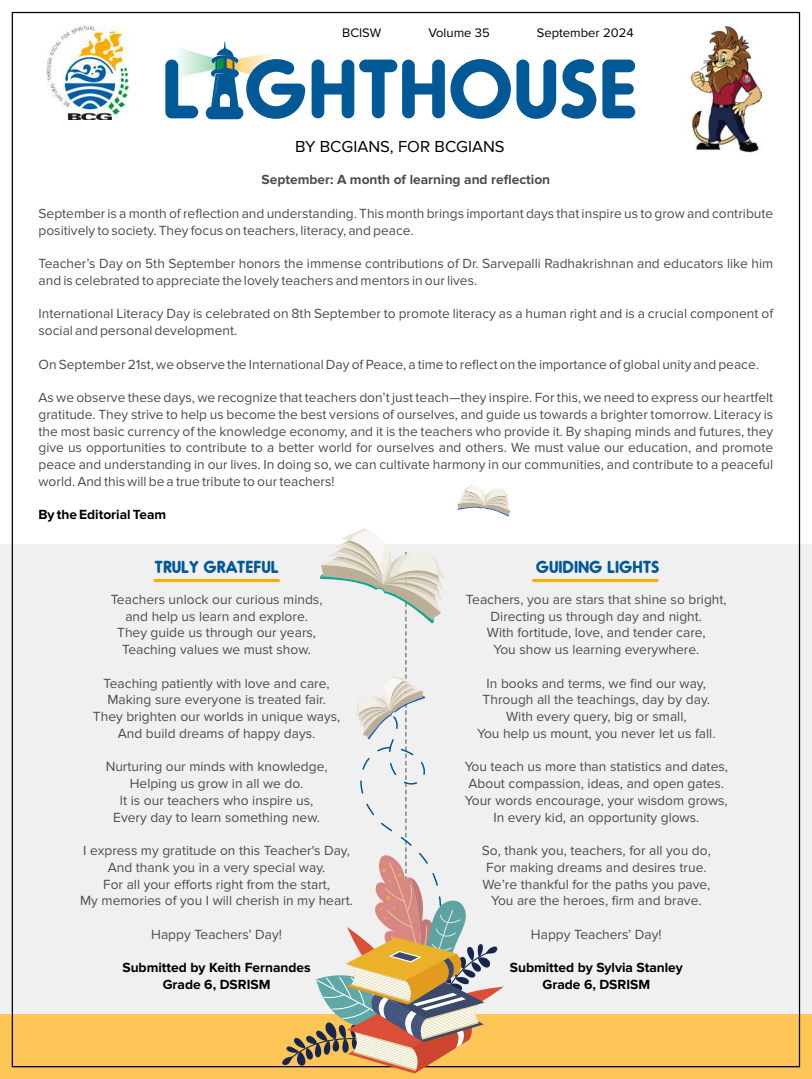
<style>
.page{position:relative;width:812px;height:1079px;background:#fff}
.page>*{position:absolute;margin:0;border:0;box-sizing:border-box;transform-origin:0 0}
.t1{font:700 79.38px "Oduda";color:#005997}
.t2{font:700 16.5px "Oduda";color:#005997}
.t3{font:16.5px "Proxima Nova";color:#000}
.t4{font:13.75px/16.8px "Proxima Nova";color:#4d4d4d;text-align:center}
.t5{font:700 13.75px/16.8px "Proxima Nova";color:#000;text-align:center}
.t6{font:700 13.75px "Proxima Nova";color:#4d4d4d}
.t7{font:12.88px "Proxima Nova";color:#000}
</style>
<div class="page">
<img style="left:689px;top:25px;width:74px;height:128px">
<img style="left:46px;top:25px;width:84px;height:94px">
<img style="left:239px;top:52px;width:33px;height:29px">
<img style="left:178px;top:48px;width:33px;height:29px">
<div style="left:206px;top:107px;width:37px;height:12px;background:#005997;border-radius:6px"></div>
<svg style="left:211px;top:41px;width:28px;height:66px"></svg>
<img style="left:212px;top:75px;width:12px;height:32px">
<div style="left:0;top:544px;width:811px;height:535px;background:#f0f0f0"></div>
<div style="left:0;top:1014px;width:811px;height:65px;background:#fec656"></div>
<hr style="left:155px;top:579px;width:123px;height:3px;background:#f8ad00">
<hr style="left:533px;top:579px;width:123px;height:3px;background:#f8ad00">
<svg style="left:457px;top:485px;width:53px;height:31px"></svg>
<svg style="left:282px;top:528px;width:221px;height:545px"></svg>
<p class="t7" style="left:342px;top:27px;width:41px">BCISW</p>
<p class="t7" style="left:428px;top:27px;width:63px">Volume 35</p>
<p class="t7" style="left:536px;top:27px;width:98px">September 2024</p>
<h1 class="t1" style="left:162px;top:55px;width:477px">L GHTHOUSE</h1>
<p class="t3" style="left:295px;top:139px;width:211px">BY BCGIANS, FOR BCGIANS</p>
<p class="t6" style="left:261px;top:173px;width:290px">September: A month of learning and reflection</p>
<p class="t4" style="left:38px;top:205px;width:735px;text-align:left">September is a month of reflection and understanding. This month brings important days that inspire us to grow and contribute positively to society. They focus on teachers, literacy, and peace.</p>
<p class="t4" style="left:38px;top:256px;width:735px;text-align:left">Teacher’s Day on 5th September honors the immense contributions of Dr. Sarvepalli Radhakrishnan and educators like him and is celebrated to appreciate the lovely teachers and mentors in our lives.</p>
<p class="t4" style="left:38px;top:306px;width:735px;text-align:left">International Literacy Day is celebrated on 8th September to promote literacy as a human right and is a crucial component of social and personal development.</p>
<p class="t4" style="left:38px;top:356px;width:721px">On September 21st, we observe the International Day of Peace, a time to reflect on the importance of global unity and peace.</p>
<p class="t4" style="left:38px;top:390px;width:735px;text-align:justify">As we observe these days, we recognize that teachers don’t just teach—they inspire. For this, we need to express our heartfelt gratitude. They strive to help us become the best versions of ourselves, and guide us towards a brighter tomorrow. Literacy is the most basic currency of the knowledge economy, and it is the teachers who provide it. By shaping minds and futures, they give us opportunities to contribute to a better world for ourselves and others. We must value our education, and promote peace and understanding in our lives. In doing so, we can cultivate harmony in our communities, and contribute to a peaceful world. And this will be a true tribute to our teachers!</p>
<p class="t5" style="left:38px;top:507px;width:129px">By the Editorial Team</p>
<p class="t2" style="left:154px;top:560px;width:126px">TRULY GRATEFUL</p>
<p class="t4" style="left:111px;top:591px;width:213px">Teachers unlock our curious minds, and help us learn and explore.<br>They guide us through our years,<br>Teaching values we must show.</p>
<p class="t4" style="left:93px;top:675px;width:249px">Teaching patiently with love and care, Making sure everyone is treated fair.<br>They brighten our worlds in unique ways, And build dreams of happy days.</p>
<p class="t4" style="left:106px;top:759px;width:223px">Nurturing our minds with knowledge,<br>Helping us grow in all we do.<br>It is our teachers who inspire us,<br>Every day to learn something new.</p>
<p class="t4" style="left:80px;top:842px;width:274px">I express my gratitude on this Teacher's Day, And thank you in a very special way.<br>For all your efforts right from the start,<br>My memories of you I will cherish in my heart.</p>
<p class="t4" style="left:151px;top:926px;width:132px">Happy Teachers’ Day!</p>
<p class="t5" style="left:122px;top:960px;width:190px">Submitted by Keith Fernandes<br>Grade 6, DSRISM</p>
<p class="t2" style="left:535px;top:560px;width:125px">GUIDING LIGHTS</p>
<p class="t4" style="left:465px;top:591px;width:262px">Teachers, you are stars that shine so bright, Directing us through day and night.<br>With fortitude, love, and tender care,<br>You show us learning everywhere.</p>
<p class="t4" style="left:477px;top:675px;width:240px">In books and terms, we find our way, Through all the teachings, day by day.<br>With every query, big or small,<br>You help us mount, you never let us fall.</p>
<p class="t4" style="left:464px;top:759px;width:265px">You teach us more than statistics and dates, About compassion, ideas, and open gates.<br>Your words encourage, your wisdom grows, In every kid, an opportunity glows.</p>
<p class="t4" style="left:481px;top:842px;width:230px">So, thank you, teachers, for all you do, For making dreams and desires true.<br>We’re thankful for the paths you pave, You are the heroes, firm and brave.</p>
<p class="t4" style="left:530px;top:926px;width:132px">Happy Teachers’ Day!</p>
<p class="t5" style="left:509px;top:960px;width:174px">Submitted by Sylvia Stanley<br>Grade 6, DSRISM</p>
</div>
